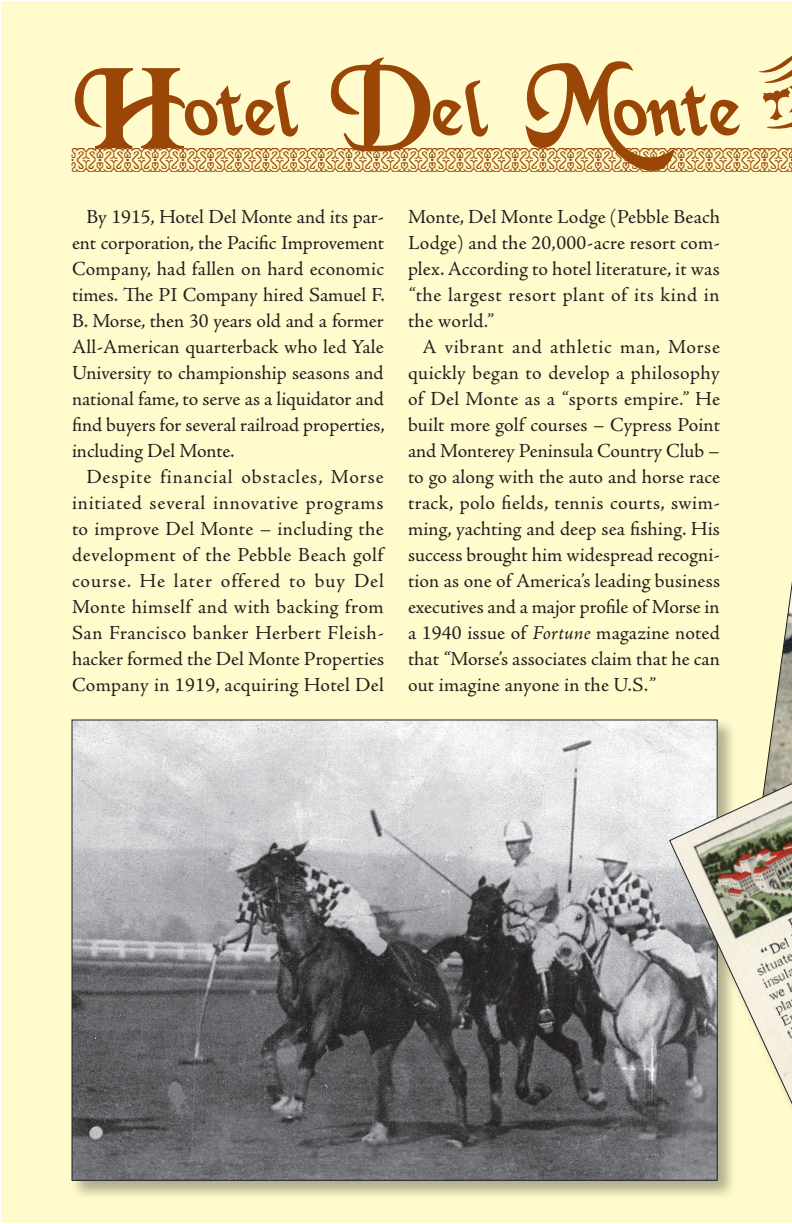
<style>
.page{position:relative;width:792px;height:1224px;background:#fff}
.page>*{position:absolute;margin:0;border:0;box-sizing:border-box;transform-origin:0 0}
.t1{font:italic 84px "Merced";color:#994606}
.t2{font:24px "Camey Normal A";color:#994606}
.paragraph{font:20px/26px "Adobe Jenson Pro";letter-spacing:.005em;color:#231f20;text-align:justify}
.s1{font-style:normal;font-size:124px}
.s2{font-style:normal;font-size:108px}
.s3{font-style:italic}
</style>
<div class="page">
<div style="left:1px;top:1px;width:791px;height:1222px;background:#fffbcc"></div>
<svg style="left:74px;top:68px;width:224px;height:81px"></svg>
<svg style="left:330px;top:57px;width:158px;height:95px"></svg>
<svg style="left:525px;top:61px;width:215px;height:110px"></svg>
<div style="left:70px;top:718px;width:676px;height:492px;background:#231f20;opacity:.36"></div>
<img style="left:74px;top:722px;width:642px;height:457px">
<svg style="left:742px;top:581px;width:50px;height:158px"></svg>
<div style="left:667px;top:739px;width:125px;height:472px;background:#231f20;opacity:.36"></div>
<svg style="left:668px;top:740px;width:124px;height:443px"></svg>
<svg style="left:758px;top:55px;width:34px;height:74px"></svg>
<p class="t1" style="left:75px;top:57px;width:691px"><span class="s1">H</span>otel <span class="s2">D</span> el <span class="s2">M</span>onte</p>
<p class="paragraph" style="left:72px;top:204px;width:314px;text-indent:14px">By 1915, Hotel Del Monte and its par&shy;ent corporation, the Pacific Improvement Company, had fallen on hard economic times. The PI Company hired Samuel F.<br>B. Morse, then 30 years old and a former All-American quarterback who led Yale University to championship seasons and national fame, to serve as a liquidator and find buyers for several railroad properties, including Del Monte.</p>
<p class="paragraph" style="left:72px;top:464px;width:314px;text-indent:14px">Despite financial obstacles, Morse initiated several innovative programs to improve Del Monte – including the development of the Pebble Beach golf course. He later offered to buy Del Monte himself and with backing from San Francisco banker Herbert Fleish&shy;hacker formed the Del Monte Properties Company in 1919, acquiring Hotel Del</p>
<p class="t2" style="left:72px;top:150px;width:722px">```^^^^^^^^^^^^^^^^^^^^^^^</p>
<p class="paragraph" style="left:408px;top:204px;width:314px">Monte, Del Monte Lodge (Pebble Beach Lodge) and the 20,000-acre resort com&shy;plex. According to hotel literature, it was <span class="s3">“</span>the largest resort plant of its kind in the world<span class="s3">.”</span></p>
<p class="paragraph" style="left:408px;top:334px;width:314px;text-indent:14px">A vibrant and athletic man, Morse quickly began to develop a philosophy of Del Monte as a <span class="s3">“</span>sports empire<span class="s3">.”</span> He built more golf courses – Cypress Point and Monterey Peninsula Country Club – to go along with the auto and horse race track, polo fields, tennis courts, swim&shy;ming, yachting and deep sea fishing. His success brought him widespread recogni&shy;tion as one of America’s leading business executives and a major profile of Morse in a 1940 issue of <span class="s3">Fortune</span> magazine noted that <span class="s3">“</span>Morse’s associates claim that he can out imagine anyone in the U.S.<span class="s3">”</span></p>
</div>
